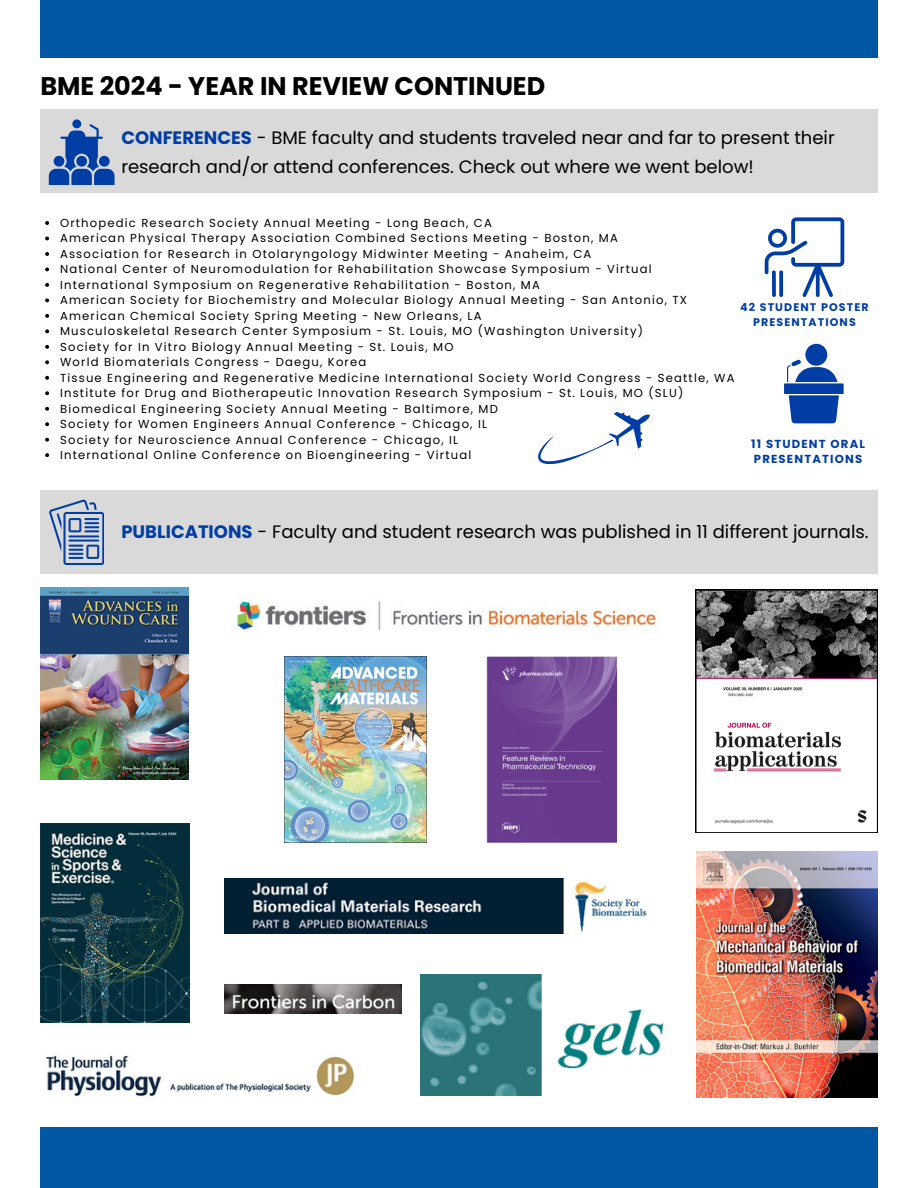
<style>
.page{position:relative;width:918px;height:1188px;background:#fff}
.page>*{position:absolute;margin:0;border:0;box-sizing:border-box;transform-origin:0 0}
.t1{font:700 25.5px "Poppins";color:#000}
.t2{font:18px/28.2px "Poppins";color:#000}
.t3{font:700 11.7px/15.6px "Poppins";letter-spacing:.1em;color:#003da5}
.t4{font:11.55px "Poppins";letter-spacing:.1em;color:#000}
.t5{font:700 11.1px/14.7px "Poppins";letter-spacing:.1em;color:#003da5;text-align:center}
.s1{font-weight:700;color:#003da5}
</style>
<div class="page">
<div style="left:40px;top:0;width:838px;height:58px;background:#0157a4"></div>
<div style="left:40px;top:1127px;width:838px;height:61px;background:#0157a4"></div>
<div style="left:41px;top:109px;width:837px;height:83px;background:#d9d9d9"></div>
<svg style="left:49px;top:119px;width:65px;height:66px"></svg>
<img style="left:420px;top:974px;width:244px;height:122px">
<img style="left:236px;top:601px;width:423px;height:29px">
<img style="left:40px;top:587px;width:149px;height:192px">
<img style="left:45px;top:1055px;width:310px;height:43px">
<img style="left:285px;top:657px;width:142px;height:185px">
<img style="left:487px;top:657px;width:129px;height:185px">
<svg style="left:695px;top:590px;width:183px;height:243px"></svg>
<div style="left:41px;top:491px;width:837px;height:83px;background:#d9d9d9"></div>
<svg style="left:49px;top:499px;width:55px;height:66px"></svg>
<img style="left:696px;top:851px;width:182px;height:247px">
<img style="left:225px;top:879px;width:422px;height:55px">
<img style="left:41px;top:823px;width:148px;height:199px">
<img style="left:225px;top:984px;width:177px;height:29px">
<svg style="left:538px;top:412px;width:111px;height:52px"></svg>
<svg style="left:765px;top:217px;width:79px;height:80px"></svg>
<div style="left:805px;top:344px;width:22px;height:22px;background:#003da5;border-radius:50%"></div>
<svg style="left:784px;top:360px;width:60px;height:63px"></svg>
<svg style="left:45px;top:221px;width:4px;height:4px"></svg>
<svg style="left:45px;top:237px;width:4px;height:3px"></svg>
<svg style="left:45px;top:252px;width:4px;height:4px"></svg>
<svg style="left:45px;top:268px;width:4px;height:3px"></svg>
<svg style="left:45px;top:283px;width:4px;height:4px"></svg>
<svg style="left:45px;top:298px;width:4px;height:4px"></svg>
<svg style="left:45px;top:314px;width:4px;height:4px"></svg>
<svg style="left:45px;top:329px;width:4px;height:4px"></svg>
<svg style="left:45px;top:345px;width:4px;height:4px"></svg>
<svg style="left:45px;top:360px;width:4px;height:4px"></svg>
<svg style="left:45px;top:376px;width:4px;height:4px"></svg>
<svg style="left:45px;top:391px;width:4px;height:4px"></svg>
<svg style="left:45px;top:407px;width:4px;height:4px"></svg>
<svg style="left:45px;top:422px;width:4px;height:4px"></svg>
<svg style="left:45px;top:438px;width:4px;height:4px"></svg>
<svg style="left:45px;top:453px;width:4px;height:4px"></svg>
<h1 class="t1" style="left:40px;top:68px;width:506px">BME 2024 - YEAR IN REVIEW CONTINUED</h1>
<h2 class="t2" style="left:121px;top:124px;width:715px"><span class="s1">CONFERENCES</span> - BME faculty and students traveled near and far to present their research and/or attend conferences. Check out where we went below!</h2>
<p class="t4" style="left:60px;top:215px;width:433px">Orthopedic Research Society Annual Meeting - Long Beach, CA</p>
<p class="t4" style="left:60px;top:230px;width:559px">American Physical Therapy Association Combined Sections Meeting - Boston, MA</p>
<p class="t4" style="left:60px;top:246px;width:533px">Association for Research in Otolaryngology Midwinter Meeting - Anaheim, CA</p>
<p class="t4" style="left:60px;top:261px;width:593px">National Center of Neuromodulation for Rehabilitation Showcase Symposium - Virtual</p>
<p class="t4" style="left:60px;top:277px;width:481px">International Symposium on Regenerative Rehabilitation - Boston, MA</p>
<p class="t4" style="left:60px;top:292px;width:629px">American Society for Biochemistry and Molecular Biology Annual Meeting - San Antonio, TX</p>
<p class="t4" style="left:60px;top:308px;width:423px">American Chemical Society Spring Meeting - New Orleans, LA</p>
<p class="t4" style="left:60px;top:323px;width:584px">Musculoskeletal Research Center Symposium - St. Louis, MO (Washington University)</p>
<p class="t4" style="left:60px;top:339px;width:395px">Society for In Vitro Biology Annual Meeting - St. Louis, MO</p>
<p class="t4" style="left:60px;top:354px;width:308px">World Biomaterials Congress - Daegu, Korea</p>
<p class="t4" style="left:60px;top:370px;width:676px">Tissue Engineering and Regenerative Medicine International Society World Congress - Seattle, WA</p>
<p class="t4" style="left:60px;top:385px;width:625px">Institute for Drug and Biotherapeutic Innovation Research Symposium - St. Louis, MO (SLU)</p>
<p class="t4" style="left:60px;top:400px;width:439px">Biomedical Engineering Society Annual Meeting - Baltimore, MD</p>
<p class="t4" style="left:60px;top:416px;width:428px">Society for Women Engineers Annual Conference - Chicago, IL</p>
<p class="t4" style="left:60px;top:431px;width:400px">Society for Neuroscience Annual Conference - Chicago, IL</p>
<p class="t4" style="left:60px;top:447px;width:413px">International Online Conference on Bioengineering - Virtual</p>
<p class="t5" style="left:740px;top:300px;width:130px">42 STUDENT POSTER<br>PRESENTATIONS</p>
<p class="t3" style="left:751px;top:436px;width:115px">11 STUDENT ORAL<br>PRESENTATIONS</p>
<p class="t2" style="left:121px;top:518px;width:749px"><span class="s1">PUBLICATIONS</span> - Faculty and student research was published in 11 different journals.</p>
</div>
